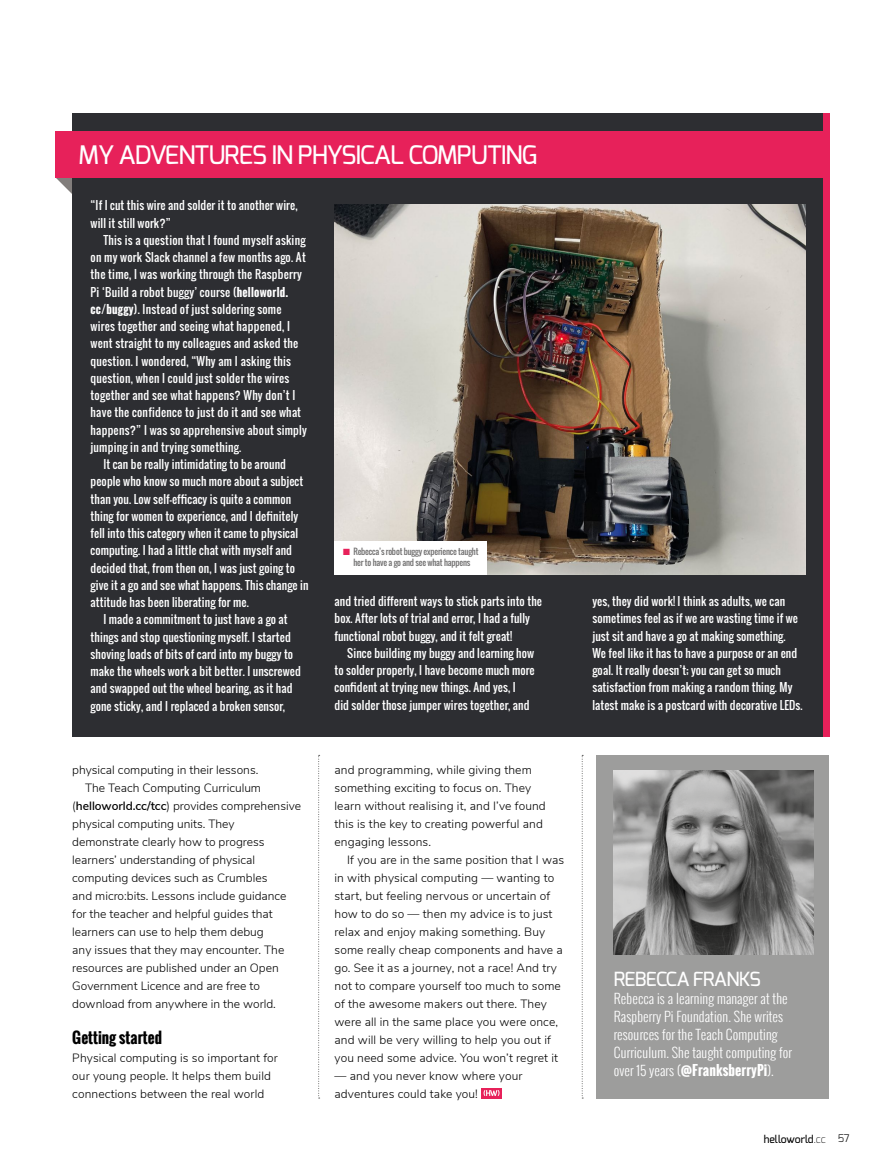
<style>
.page{position:relative;width:893px;height:1174px;background:#fff}
.page>*{position:absolute;margin:0;border:0;box-sizing:border-box;transform-origin:0 0}
.t1{font:500 25.5px "Exo";letter-spacing:-.04em;color:#fff}
.t2{font:500 19.5px "Exo";letter-spacing:-.04em;color:#fff}
.t3{font:700 15px "Oswald";color:#000}
.t4{font:300 13.5px/18px "Oswald";letter-spacing:.01em;color:#fff}
.t5{font:300 12px/18px "Nunito Sans";letter-spacing:.01em;color:#000}
.t6{font:11.25px/17.2px "Oswald";letter-spacing:.01em;color:#fff}
.t7{font:500 10.5px "Exo";letter-spacing:-.01em;color:#000}
.t8{font:8.25px/10.5px "Oswald";letter-spacing:-.02em;color:#706f6f;text-align:center}
.s1{font-weight:700}
.s2{font-weight:600}
.s3{color:#e7215a}
.s4{font-weight:200}
.s5{font-weight:300}
</style>
<div class="page">
<svg style="left:318px;top:755px;width:2px;height:343px"></svg>
<svg style="left:582px;top:755px;width:1px;height:343px"></svg>
<div style="left:597px;top:755px;width:232px;height:343px;background:#9d9d9c"></div>
<img style="left:613px;top:770px;width:201px;height:184px">
<svg style="left:481px;top:1088px;width:21px;height:10px"></svg>
<svg style="left:484px;top:1090px;width:15px;height:5px"></svg>
<svg style="left:55px;top:177px;width:17px;height:17px"></svg>
<div style="left:72px;top:113px;width:757px;height:623px;background:#2d2e32"></div>
<div style="left:55px;top:131px;width:771px;height:46px;background:#e7215a"></div>
<div style="left:823px;top:113px;width:6px;height:623px;background:#e7215a"></div>
<img style="left:334px;top:204px;width:471px;height:370px">
<div style="left:334px;top:541px;width:153px;height:33px;background:#fff"></div>
<h1 class="t1" style="left:79px;top:138px;width:460px">MY ADVENTURES IN PHYSICAL COMPUTING</h1>
<p class="t6" style="left:91px;top:197px;width:209px">“If I cut this wire and solder it to another wire, will it still work?”</p>
<p class="t6" style="left:103px;top:231px;width:204px">This is a question that I found myself asking</p>
<p class="t6" style="left:91px;top:248px;width:217px">on my work Slack channel a few months ago. At</p>
<p class="t6" style="left:91px;top:266px;width:213px">the time, I was working through the Raspberry</p>
<p class="t6" style="left:91px;top:283px;width:199px">Pi ‘Build a robot buggy’ course (<span class="s1">helloworld.</span></p>
<p class="t6" style="left:91px;top:300px;width:192px"><span class="s1">cc/buggy</span>). Instead of just soldering some</p>
<p class="t6" style="left:91px;top:317px;width:201px">wires together and seeing what happened, I</p>
<p class="t6" style="left:91px;top:335px;width:209px">went straight to my colleagues and asked the</p>
<p class="t6" style="left:91px;top:352px;width:202px">question. I wondered, “Why am I asking this</p>
<p class="t6" style="left:91px;top:369px;width:200px">question, when I could just solder the wires</p>
<p class="t6" style="left:91px;top:386px;width:206px">together and see what happens? Why don’t I</p>
<p class="t6" style="left:91px;top:404px;width:212px">have the confidence to just do it and see what</p>
<p class="t6" style="left:91px;top:421px;width:218px">happens?” I was so apprehensive about simply</p>
<p class="t6" style="left:91px;top:438px;width:152px">jumping in and trying something.</p>
<p class="t6" style="left:103px;top:455px;width:184px">It can be really intimidating to be around</p>
<p class="t6" style="left:91px;top:473px;width:214px">people who know so much more about a subject</p>
<p class="t6" style="left:91px;top:490px;width:202px">than you. Low self-efficacy is quite a common</p>
<p class="t6" style="left:91px;top:507px;width:209px">thing for women to experience, and I definitely</p>
<p class="t6" style="left:91px;top:524px;width:209px">fell into this category when it came to physical</p>
<p class="t6" style="left:91px;top:542px;width:203px">computing. I had a little chat with myself and</p>
<p class="t6" style="left:91px;top:559px;width:206px">decided that, from then on, I was just going to</p>
<p class="t6" style="left:91px;top:576px;width:220px">give it a go and see what happens. This change in</p>
<p class="t6" style="left:91px;top:593px;width:160px">attitude has been liberating for me.</p>
<p class="t6" style="left:103px;top:611px;width:186px">I made a commitment to just have a go at</p>
<p class="t6" style="left:91px;top:628px;width:202px">things and stop questioning myself. I started</p>
<p class="t6" style="left:91px;top:645px;width:204px">shoving loads of bits of card into my buggy to</p>
<p class="t6" style="left:91px;top:662px;width:212px">make the wheels work a bit better. I unscrewed</p>
<p class="t6" style="left:91px;top:680px;width:203px">and swapped out the wheel bearing, as it had</p>
<p class="t6" style="left:91px;top:697px;width:196px">gone sticky, and I replaced a broken sensor,</p>
<p class="t5" style="left:72px;top:760px;width:188px">physical computing in their lessons.</p>
<p class="t5" style="left:85px;top:778px;width:178px">The Teach Computing Curriculum</p>
<p class="t5" style="left:72px;top:796px;width:230px">(<span class="s2">helloworld.cc/tcc</span>) provides comprehensive</p>
<p class="t5" style="left:72px;top:814px;width:164px">physical computing units. They</p>
<p class="t5" style="left:72px;top:832px;width:194px">demonstrate clearly how to progress</p>
<p class="t5" style="left:72px;top:850px;width:184px">learners’ understanding of physical</p>
<p class="t5" style="left:72px;top:868px;width:197px">computing devices such as Crumbles</p>
<p class="t5" style="left:72px;top:886px;width:216px">and micro:bits. Lessons include guidance</p>
<p class="t5" style="left:72px;top:904px;width:202px">for the teacher and helpful guides that</p>
<p class="t5" style="left:72px;top:922px;width:193px">learners can use to help them debug</p>
<p class="t5" style="left:72px;top:940px;width:214px">any issues that they may encounter. The</p>
<p class="t5" style="left:72px;top:958px;width:208px">resources are published under an Open</p>
<p class="t5" style="left:72px;top:976px;width:189px">Government Licence and are free to</p>
<p class="t5" style="left:72px;top:994px;width:205px">download from anywhere in the world.</p>
<h3 class="t3" style="left:72px;top:1026px;width:91px">Getting started</h3>
<p class="t5" style="left:72px;top:1048px;width:207px">Physical computing is so important for our young people. It helps them build connections between the real world</p>
<p class="t8" style="left:343px;top:546px;width:137px"><span class="s3">■</span> Rebecca’s robot buggy experience taught her to have a go and see what happens</p>
<p class="t6" style="left:334px;top:592px;width:209px">and tried different ways to stick parts into the box. After lots of trial and error, I had a fully functional robot buggy, and it felt great!</p>
<p class="t6" style="left:334px;top:644px;width:202px;text-indent:13px">Since building my buggy and learning how to solder properly, I have become much more confident at trying new things. And yes, I<br>did solder those jumper wires together, and</p>
<p class="t5" style="left:334px;top:760px;width:213px">and programming, while giving them something exciting to focus on. They learn without realising it, and I’ve found this is the key to creating powerful and engaging lessons.</p>
<p class="t5" style="left:334px;top:850px;width:231px;text-indent:13px">If you are in the same position that I was in with physical computing — wanting to start, but feeling nervous or uncertain of how to do so — then my advice is to just relax and enjoy making something. Buy some really cheap components and have a go. See it as a journey, not a race! And try not to compare yourself too much to some of the awesome makers out there. They were all in the same place you were once, and will be very willing to help you out if you need some advice. You won’t regret it</p>
<p class="t5" style="left:334px;top:1066px;width:189px">— and you never know where your adventures could take you!</p>
<p class="t6" style="left:592px;top:592px;width:212px">yes, they did work! I think as adults, we can sometimes feel as if we are wasting time if we just sit and have a go at making something.<br>We feel like it has to have a purpose or an end goal. It really doesn’t; you can get so much satisfaction from making a random thing. My latest make is a postcard with decorative LEDs.</p>
<h2 class="t2" style="left:614px;top:966px;width:149px">REBECCA FRANKS</h2>
<p class="t4" style="left:614px;top:989px;width:180px">Rebecca is a learning manager at the Raspberry Pi Foundation. She writes resources for the Teach Computing Curriculum. She taught computing for over 15 years (<span class="s1">@FranksberryPi</span>).</p>
<p class="t7" style="left:764px;top:1132px;width:87px">helloworld<span class="s4">.cc</span> <span class="s5">57</span></p>
</div>
